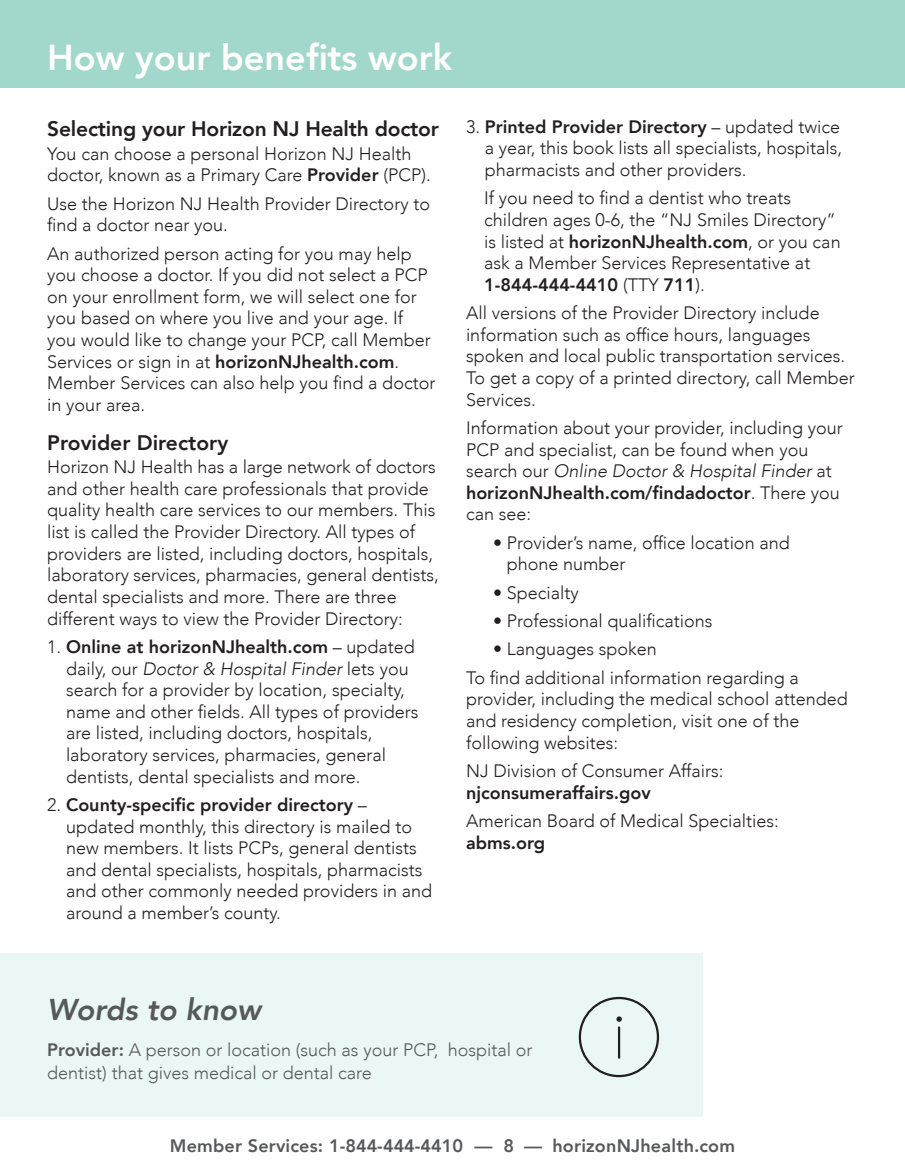
<style>
.page{position:relative;width:905px;height:1175px;background:#fff}
.page>*{position:absolute;margin:0;border:0;box-sizing:border-box;transform-origin:0 0}
.t1{font:800 36px "Avenir";color:#fff}
.t2{font:italic 800 30px "Avenir";color:#57585a}
.t3{font:800 21px "Avenir";letter-spacing:-.01em;color:#231f20}
.t4{font:300 18px/21.6px "Avenir";color:#231f20}
.t5{font:300 18px/22.5px "Avenir";color:#57585a}
.t6{font:800 18px "Avenir";letter-spacing:.01em;color:#57585a}
.t7{font:800 18px "Avenir";color:#231f20}
.s1{font-weight:800}
.s2{font-style:italic}
</style>
<div class="page">
<div style="left:0;top:0;width:904px;height:88px;background:#a2d8cb"></div>
<div style="left:0;top:952px;width:702px;height:164px;background:#ebf6f6"></div>
<svg style="left:578px;top:996px;width:81px;height:81px"></svg>
<h1 class="t1" style="left:47px;top:29px;width:406px">How your benefits work</h1>
<p class="t3" style="left:47px;top:112px;width:393px">Selecting your Horizon NJ Health doctor</p>
<p class="t4" style="left:47px;top:143px;width:385px">You can choose a personal Horizon NJ Health doctor, known as a Primary Care <span class="s1">Provider</span> (PCP).</p>
<p class="t4" style="left:47px;top:192px;width:384px">Use the Horizon NJ Health Provider Directory to find a doctor near you.</p>
<p class="t4" style="left:47px;top:242px;width:389px">An authorized person acting for you may help you choose a doctor. If you did not select a PCP on your enrollment form, we will select one for you based on where you live and your age. If you would like to change your PCP, call Member Services or sign in at <span class="s1">horizonNJhealth.com</span>.<br>Member Services can also help you find a doctor in your area.</p>
<p class="t3" style="left:47px;top:426px;width:182px">Provider Directory</p>
<p class="t4" style="left:47px;top:456px;width:393px">Horizon NJ Health has a large network of doctors and other health care professionals that provide quality health care services to our members. This list is called the Provider Directory. All types of providers are listed, including doctors, hospitals, laboratory services, pharmacies, general dentists, dental specialists and more. There are three different ways to view the Provider Directory:</p>
<p class="t4" style="left:66px;top:636px;width:354px;text-indent:-19px">1. <span class="s1">Online at horizonNJhealth.com</span> – updated daily, our <span class="s2">Doctor &amp; Hospital Finder</span> lets you search for a provider by location, specialty, name and other fields. All types of providers are listed, including doctors, hospitals, laboratory services, pharmacies, general dentists, dental specialists and more.</p>
<p class="t4" style="left:66px;top:794px;width:367px;text-indent:-19px">2. <span class="s1">County-specific provider directory</span> – updated monthly, this directory is mailed to new members. It lists PCPs, general dentists and dental specialists, hospitals, pharmacists and other commonly needed providers in and around a member’s county.</p>
<p class="t4" style="left:484px;top:116px;width:359px;text-align:justify;text-indent:-19px">3. <span class="s1">Printed Provider Directory</span> – updated twice a year, this book lists all specialists, hospitals, pharmacists and other providers.</p>
<p class="t4" style="left:484px;top:187px;width:358px">If you need to find a dentist who treats children ages 0-6, the “NJ Smiles Directory” is listed at <span class="s1">horizonNJhealth.com</span>, or you can ask a Member Services Representative at <span class="s1">1-844-444-4410</span> (TTY <span class="s1">711</span>).</p>
<p class="t4" style="left:466px;top:302px;width:390px">All versions of the Provider Directory include information such as office hours, languages spoken and local public transportation services.<br>To get a copy of a printed directory, call Member Services.</p>
<p class="t4" style="left:466px;top:417px;width:378px">Information about your provider, including your PCP and specialist, can be found when you search our <span class="s2">Online Doctor &amp; Hospital Finder</span> at <span class="s1">horizonNJhealth.com/findadoctor</span>. There you can see:</p>
<p class="t4" style="left:506px;top:532px;width:284px;text-indent:-14px">• Provider’s name, office location and phone number</p>
<p class="t4" style="left:493px;top:582px;width:87px">• Specialty</p>
<p class="t4" style="left:493px;top:610px;width:221px">• Professional qualifications</p>
<p class="t4" style="left:466px;top:635px;width:334px;line-height:28.3px;text-indent:27px">• Languages spoken<br>To find additional information regarding a</p>
<p class="t4" style="left:466px;top:688px;width:383px">provider, including the medical school attended and residency completion, visit one of the following websites:</p>
<p class="t4" style="left:466px;top:760px;width:259px">NJ Division of Consumer Affairs:</p>
<p class="t7" style="left:466px;top:778px;width:186px">njconsumeraffairs.gov</p>
<p class="t4" style="left:466px;top:810px;width:314px">American Board of Medical Specialties:</p>
<p class="t7" style="left:466px;top:828px;width:80px">abms.org</p>
<h2 class="t2" style="left:47px;top:992px;width:215px">Words to know</h2>
<p class="t5" style="left:47px;top:1039px;width:486px"><span class="s1">Provider:</span> A person or location (such as your PCP, hospital or dentist) that gives medical or dental care</p>
<p class="t6" style="left:170px;top:1132px;width:566px">Member Services: 1-844-444-4410 — 8 — horizonNJhealth.com</p>
</div>
